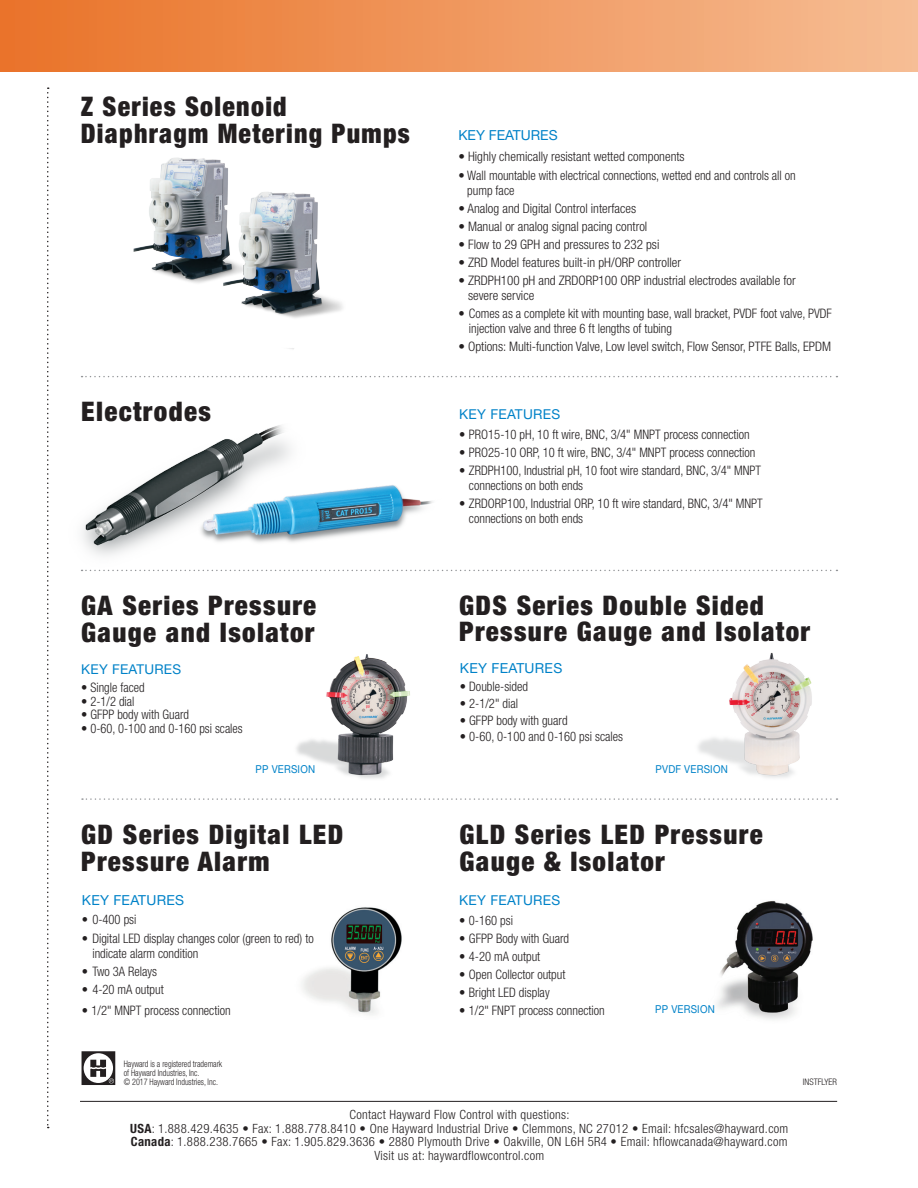
<style>
.page{position:relative;width:918px;height:1188px;background:#fff}
.page>*{position:absolute;margin:0;border:0;box-sizing:border-box;transform-origin:0 0}
.t1{font:900 condensed 27px/27px "Helvetica Neue LT Std";letter-spacing:.05em;color:#231f20}
.t2{font:900 condensed 27px/27px "Helvetica Neue LT Std";letter-spacing:.05em;color:#231f20;scale:.96 1}
.t3{font:13.8px "Helvetica Neue LT Std";letter-spacing:.02em;color:#0082c8}
.t4{font:13.8px "Helvetica Neue LT Std";color:#0082c8}
.t5{font:13.65px "Helvetica Neue LT Std";letter-spacing:.02em;color:#0082c8}
.t6{font:13.5px "Helvetica Neue LT Std";letter-spacing:.02em;color:#0082c8}
.t7{font:300 condensed 13.05px/15px "Helvetica Neue LT Std";color:#231f20;scale:.96 1}
.t8{font:300 condensed 13.05px/15px "Helvetica Neue LT Std";color:#231f20}
.t9{font:300 condensed 12.75px/13.5px "Helvetica Neue LT Std";letter-spacing:.025em;color:#231f20;text-align:center}
.t10{font:10.95px "Helvetica Neue LT Std";letter-spacing:.02em;color:#0082c8;scale:.9 1}
.t11{font:300 condensed 9px/9px "Helvetica Neue LT Std";color:#231f20;scale:.9 1}
.t12{font:300 condensed 9px "Helvetica Neue LT Std";color:#231f20}
.s1{font-weight:700}
</style>
<div class="page">
<svg style="left:47px;top:87px;width:2px;height:1041px"></svg>
<div style="left:0;top:0;width:918px;height:71px;background:linear-gradient(to right,#e97228,#f6bd94)"></div>
<img style="left:698px;top:652px;width:114px;height:126px">
<img style="left:296px;top:654px;width:114px;height:125px">
<img style="left:48px;top:352px;width:287px;height:286px">
<img style="left:162px;top:408px;width:313px;height:210px">
<svg style="left:82px;top:376px;width:755px;height:1px"></svg>
<svg style="left:82px;top:1051px;width:33px;height:34px"></svg>
<hr style="left:80px;top:1101px;width:757px;height:1px;background:#231f20">
<svg style="left:82px;top:570px;width:755px;height:1px"></svg>
<img style="left:125px;top:158px;width:218px;height:196px">
<svg style="left:82px;top:798px;width:755px;height:2px"></svg>
<img style="left:302px;top:907px;width:100px;height:108px">
<img style="left:717px;top:900px;width:96px;height:120px">
<h1 class="t2" style="left:81px;top:93px;width:344px">Z Series Solenoid<br>Diaphragm Metering Pumps</h1>
<p class="t4" style="left:458px;top:127px;width:101px">KEY FEATURES</p>
<p class="t8" style="left:458px;top:149px;width:228px">• Highly chemically resistant wetted components</p>
<p class="t7" style="left:467px;top:167px;width:344px;text-indent:-9px">• Wall mountable with electrical connections, wetted end and controls all on pump face</p>
<p class="t8" style="left:458px;top:200px;width:179px">• Analog and Digital Control interfaces</p>
<p class="t8" style="left:458px;top:219px;width:190px">• Manual or analog signal pacing control</p>
<p class="t8" style="left:458px;top:237px;width:203px">• Flow to 29 GPH and pressures to 232 psi</p>
<p class="t8" style="left:458px;top:255px;width:224px">• ZRD Model features built-in pH/ORP controller</p>
<p class="t8" style="left:468px;top:273px;width:329px;text-indent:-10px">• ZRDPH100 pH and ZRDORP100 ORP industrial electrodes available for severe service</p>
<p class="t7" style="left:469px;top:306px;width:380px;text-indent:-10px">• Comes as a complete kit with mounting base, wall bracket, PVDF foot valve, PVDF injection valve and three 6 ft lengths of tubing</p>
<p class="t8" style="left:458px;top:339px;width:374px">• Options: Multi-function Valve, Low level switch, Flow Sensor, PTFE Balls, EPDM</p>
<h1 class="t1" style="left:81px;top:398px;width:131px">Electrodes</h1>
<p class="t5" style="left:459px;top:406px;width:102px">KEY FEATURES</p>
<p class="t7" style="left:459px;top:426px;width:304px">• PRO15-10 pH, 10 ft wire, BNC, 3/4" MNPT process connection</p>
<p class="t7" style="left:459px;top:444px;width:310px">• PRO25-10 ORP, 10 ft wire, BNC, 3/4" MNPT process connection</p>
<p class="t7" style="left:469px;top:463px;width:306px;text-indent:-10px">• ZRDPH100, Industrial pH, 10 foot wire standard, BNC, 3/4" MNPT connections on both ends</p>
<p class="t7" style="left:469px;top:496px;width:308px;text-indent:-10px">• ZRDORP100, Industrial ORP, 10 ft wire standard, BNC, 3/4" MNPT connections on both ends</p>
<h1 class="t1" style="left:81px;top:591px;width:236px">GA Series Pressure<br>Gauge and Isolator</h1>
<p class="t6" style="left:81px;top:661px;width:101px">KEY FEATURES</p>
<p class="t7" style="left:81px;top:680px;width:67px">• Single faced</p>
<p class="t7" style="left:81px;top:693px;width:57px">• 2-1/2 dial</p>
<p class="t7" style="left:81px;top:707px;width:114px">• GFPP body with Guard</p>
<p class="t7" style="left:81px;top:720px;width:170px">• 0-60, 0-100 and 0-160 psi scales</p>
<h1 class="t1" style="left:459px;top:592px;width:352px;line-height:26.2px">GDS Series Double Sided<br>Pressure Gauge and Isolator</h1>
<p class="t3" style="left:460px;top:660px;width:104px">KEY FEATURES</p>
<p class="t7" style="left:460px;top:679px;width:72px">• Double-sided</p>
<p class="t7" style="left:460px;top:696px;width:62px">• 2-1/2" dial</p>
<p class="t7" style="left:460px;top:713px;width:114px">• GFPP body with guard</p>
<p class="t7" style="left:460px;top:729px;width:171px">• 0-60, 0-100 and 0-160 psi scales</p>
<p class="t10" style="left:256px;top:763px;width:68px">PP VERSION</p>
<p class="t10" style="left:656px;top:763px;width:82px">PVDF VERSION</p>
<h1 class="t1" style="left:81px;top:821px;width:263px">GD Series Digital LED<br>Pressure Alarm</h1>
<p class="t3" style="left:82px;top:891px;width:104px">KEY FEATURES</p>
<p class="t7" style="left:82px;top:912px;width:58px">• 0-400 psi</p>
<p class="t7" style="left:92px;top:930px;width:232px;text-indent:-10px">• Digital LED display changes color (green to red) to indicate alarm condition</p>
<p class="t7" style="left:82px;top:964px;width:80px">• Two 3A Relays</p>
<p class="t7" style="left:82px;top:982px;width:87px">• 4-20 mA output</p>
<p class="t7" style="left:82px;top:1003px;width:157px">• 1/2" MNPT process connection</p>
<h1 class="t1" style="left:459px;top:820px;width:305px">GLD Series LED Pressure<br>Gauge &amp; Isolator</h1>
<p class="t5" style="left:459px;top:892px;width:102px">KEY FEATURES</p>
<p class="t7" style="left:459px;top:912px;width:58px">• 0-160 psi</p>
<p class="t7" style="left:459px;top:931px;width:116px">• GFPP Body with Guard</p>
<p class="t7" style="left:459px;top:949px;width:86px">• 4-20 mA output</p>
<p class="t7" style="left:459px;top:967px;width:112px">• Open Collector output</p>
<p class="t7" style="left:459px;top:985px;width:96px">• Bright LED display</p>
<p class="t7" style="left:459px;top:1003px;width:153px">• 1/2" FNPT process connection</p>
<p class="t10" style="left:655px;top:1002px;width:68px">PP VERSION</p>
<p class="t11" style="left:124px;top:1059px;width:111px">Hayward is a registered trademark of Hayward Industries, Inc.<br>© 2017 Hayward Industries, Inc.</p>
<p class="t9" style="left:130px;top:1108px;width:660px">Contact Hayward Flow Control with questions:<br><span class="s1">USA</span>: 1.888.429.4635 • Fax: 1.888.778.8410 • One Hayward Industrial Drive • Clemmons, NC 27012 • Email: hfcsales@hayward.com <span class="s1">Canada</span>: 1.888.238.7665 • Fax: 1.905.829.3636 • 2880 Plymouth Drive • Oakville, ON L6H 5R4 • Email: hflowcanada@hayward.com Visit us at: haywardflowcontrol.com</p>
<p class="t12" style="left:803px;top:1077px;width:36px">INSTFLYER</p>
</div>
